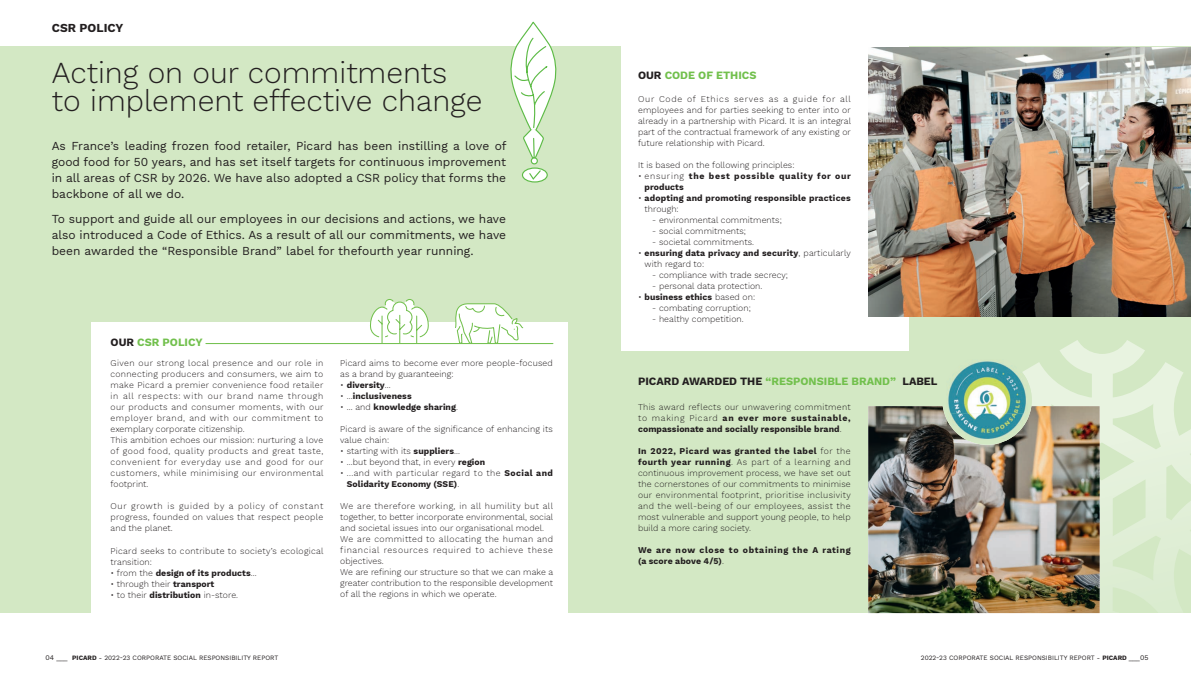
<style>
.page{position:relative;width:1191px;height:681px;background:#fff}
.page>*{position:absolute;margin:0;border:0;box-sizing:border-box;transform-origin:0 0}
.t1{font:300 30px/28px "Work Sans";color:#231f20}
.t2{font:12px/16px "Work Sans";color:#231f20;text-align:justify}
.t3{font:700 12px "Work Sans";color:#231f20}
.t4{font:700 11px "Work Sans";color:#231f20}
.t5{font:700 11px "Work Sans";color:#72c04d}
.t6{font:300 8.7px/11px "Work Sans";letter-spacing:.01em;color:#231f20;text-align:justify}
.t7{font:300 8.7px/11px "Work Sans";letter-spacing:.045em;color:#231f20}
.t8{font:700 8.7px/11px "Work Sans";letter-spacing:.01em;color:#231f20}
.t9{font:700 8.7px/11px "Work Sans";letter-spacing:.075em;color:#231f20}
.t10{font:300 8.7px/11px "Work Sans";letter-spacing:.05em;color:#231f20}
.t11{font:300 8.7px/11px "Work Sans";letter-spacing:.035em;color:#231f20}
.t12{font:6.5px "Work Sans";color:#231f20}
.s1{color:#231f20}
.s2{font-weight:300}
.s3{font-weight:700}
.s4{color:#72c04d}
.s5{font-size:7px}
</style>
<div class="page">
<div style="left:0;top:47px;width:1191px;height:565px;background:#d3e8c4"></div>
<svg style="left:1022px;top:612px;width:160px;height:2px"></svg>
<svg style="left:1027px;top:340px;width:164px;height:272px"></svg>
<div style="left:91px;top:322px;width:476px;height:318px;background:#fff"></div>
<div style="left:621px;top:36px;width:288px;height:315px;background:#fff"></div>
<img style="left:868px;top:47px;width:323px;height:269px">
<svg style="left:370px;top:299px;width:154px;height:44px"></svg>
<hr style="left:206px;top:343px;width:347px;height:1px;background:#72c04d">
<img style="left:868px;top:406px;width:231px;height:206px">
<svg style="left:509px;top:22px;width:49px;height:161px"></svg>
<div style="left:942px;top:355px;width:89px;height:89px;background:#d3e8c4;border-radius:50%"></div>
<img style="left:946px;top:361px;width:81px;height:79px">
<h2 class="t3" style="left:52px;top:19px;width:73px">CSR POLICY</h2>
<h1 class="t1" style="left:52px;top:58px;width:432px">Acting on our commitments to implement effective change</h1>
<p class="t2" style="left:52px;top:137px;width:456px">As France’s leading frozen food retailer, Picard has been instilling a love of good food for 50 years, and has set itself targets for continuous improvement in all areas of CSR by 2026. We have also adopted a CSR policy that forms the backbone of all we do.</p>
<h2 class="t2" style="left:52px;top:210px;width:456px">To support and guide all our employees in our decisions and actions, we have also introduced a Code of Ethics. As a result of all our commitments, we have been awarded the “Responsible Brand” label for thefourth year running.</h2>
<p class="t5" style="left:111px;top:333px;width:94px"><span class="s1">OUR</span> CSR POLICY</p>
<p class="t7" style="left:111px;top:357px;width:214px">Given our strong local presence and our role in connecting producers and consumers, we aim to make Picard a premier convenience food retailer in all respects: with our brand name through our products and consumer moments, with our employer brand, and with our commitment to exemplary corporate citizenship.<br>This ambition echoes our mission: nurturing a love of good food, quality products and great taste, convenient for everyday use and good for our customers, while minimising our environmental footprint.</p>
<p class="t6" style="left:111px;top:500px;width:214px">Our growth is guided by a policy of constant progress, founded on values that respect people and the planet.</p>
<p class="t11" style="left:111px;top:544px;width:214px">Picard seeks to contribute to society’s ecological transition:</p>
<p class="t8" style="left:111px;top:566px;width:148px"><span class="s2">• from the</span> design of its products<span class="s2">...</span></p>
<p class="t6" style="left:111px;top:577px;width:105px">• through their <span class="s3">transport</span></p>
<p class="t6" style="left:111px;top:588px;width:129px">• to their <span class="s3">distribution</span> in-store.</p>
<p class="t6" style="left:340px;top:357px;width:214px">Picard aims to become ever more people-focused as a brand by guaranteeing:</p>
<p class="t8" style="left:340px;top:379px;width:52px"><span class="s2">•</span> diversity<span class="s2">...</span></p>
<p class="t8" style="left:340px;top:390px;width:73px"><span class="s2">• ...</span>inclusiveness</p>
<p class="t8" style="left:340px;top:401px;width:119px"><span class="s2">• ... and</span> knowledge sharing<span class="s2">.</span></p>
<p class="t6" style="left:340px;top:423px;width:214px">Picard is aware of the significance of enhancing its value chain:</p>
<p class="t6" style="left:340px;top:445px;width:121px">• starting with its <span class="s3">suppliers</span>...</p>
<p class="t6" style="left:340px;top:456px;width:146px">• ...but beyond that, in every <span class="s3">region</span></p>
<p class="t10" style="left:347px;top:467px;width:208px;text-indent:-6px">• ...and with particular regard to the <span class="s3">Social and<br>Solidarity Economy (SSE)</span>.</p>
<p class="t6" style="left:340px;top:500px;width:214px;text-align:left">We are therefore working, in all humility but all together, to better incorporate environmental, social and societal issues into our organisational model.<br>We are committed to allocating the human and financial resources required to achieve these objectives.<br>We are refining our structure so that we can make a greater contribution to the responsible development of all the regions in which we operate.</p>
<p class="t5" style="left:638px;top:67px;width:120px"><span class="s1">OUR</span> CODE OF ETHICS</p>
<p class="t6" style="left:638px;top:93px;width:214px">Our Code of Ethics serves as a guide for all employees and for parties seeking to enter into or already in a partnership with Picard. It is an integral part of the contractual framework of any existing or future relationship with Picard.</p>
<p class="t6" style="left:638px;top:159px;width:158px">It is based on the following principles:</p>
<p class="t9" style="left:644px;top:170px;width:208px;text-indent:-6px"><span class="s2">• ensuring</span> the best possible quality for our products</p>
<p class="t8" style="left:644px;top:192px;width:208px;text-indent:-6px"><span class="s2">•</span> adopting and promoting responsible practices <span class="s2">through:</span></p>
<p class="t6" style="left:652px;top:214px;width:131px">- environmental commitments;</p>
<p class="t6" style="left:652px;top:225px;width:95px">- social commitments;</p>
<p class="t6" style="left:652px;top:236px;width:103px">- societal commitments.</p>
<p class="t8" style="left:644px;top:247px;width:208px;text-indent:-6px"><span class="s2">•</span> ensuring data privacy and security<span class="s2">, particularly with regard to:</span></p>
<p class="t6" style="left:652px;top:269px;width:137px">- compliance with trade secrecy;</p>
<p class="t6" style="left:652px;top:280px;width:112px">- personal data protection.</p>
<p class="t8" style="left:638px;top:291px;width:119px"><span class="s2">•</span> business ethics <span class="s2">based on:</span></p>
<p class="t6" style="left:652px;top:302px;width:100px">- combating corruption;</p>
<p class="t6" style="left:652px;top:313px;width:93px">- healthy competition.</p>
<p class="t4" style="left:638px;top:373px;width:301px">PICARD AWARDED THE <span class="s4">“RESPONSIBLE BRAND”</span> LABEL</p>
<p class="t8" style="left:638px;top:401px;width:214px;text-align:justify"><span class="s2">This award reflects our unwavering commitment to making Picard</span> an ever more sustainable, compassionate and socially responsible brand<span class="s2">.</span></p>
<p class="t6" style="left:638px;top:445px;width:214px"><span class="s3">In 2022, Picard was granted the label</span> for the <span class="s3">fourth year running</span>. As part of a learning and continuous improvement process, we have set out the cornerstones of our commitments to minimise our environmental footprint, prioritise inclusivity and the well-being of our employees, assist the most vulnerable and support young people, to help build a more caring society.</p>
<p class="t9" style="left:638px;top:544px;width:214px">We are now close to obtaining the A rating (a score above 4/5)<span class="s2">.</span></p>
<p class="t12" style="left:45px;top:653px;width:234px"><span class="s5">04 ___</span> <span class="s3">PICARD</span> - 2022-23 CORPORATE SOCIAL RESPONSIBILITY REPORT</p>
<p class="t12" style="left:921px;top:653px;width:229px">2022-23 CORPORATE SOCIAL RESPONSIBILITY REPORT - <span class="s3">PICARD</span> <span class="s5">___05</span></p>
</div>
